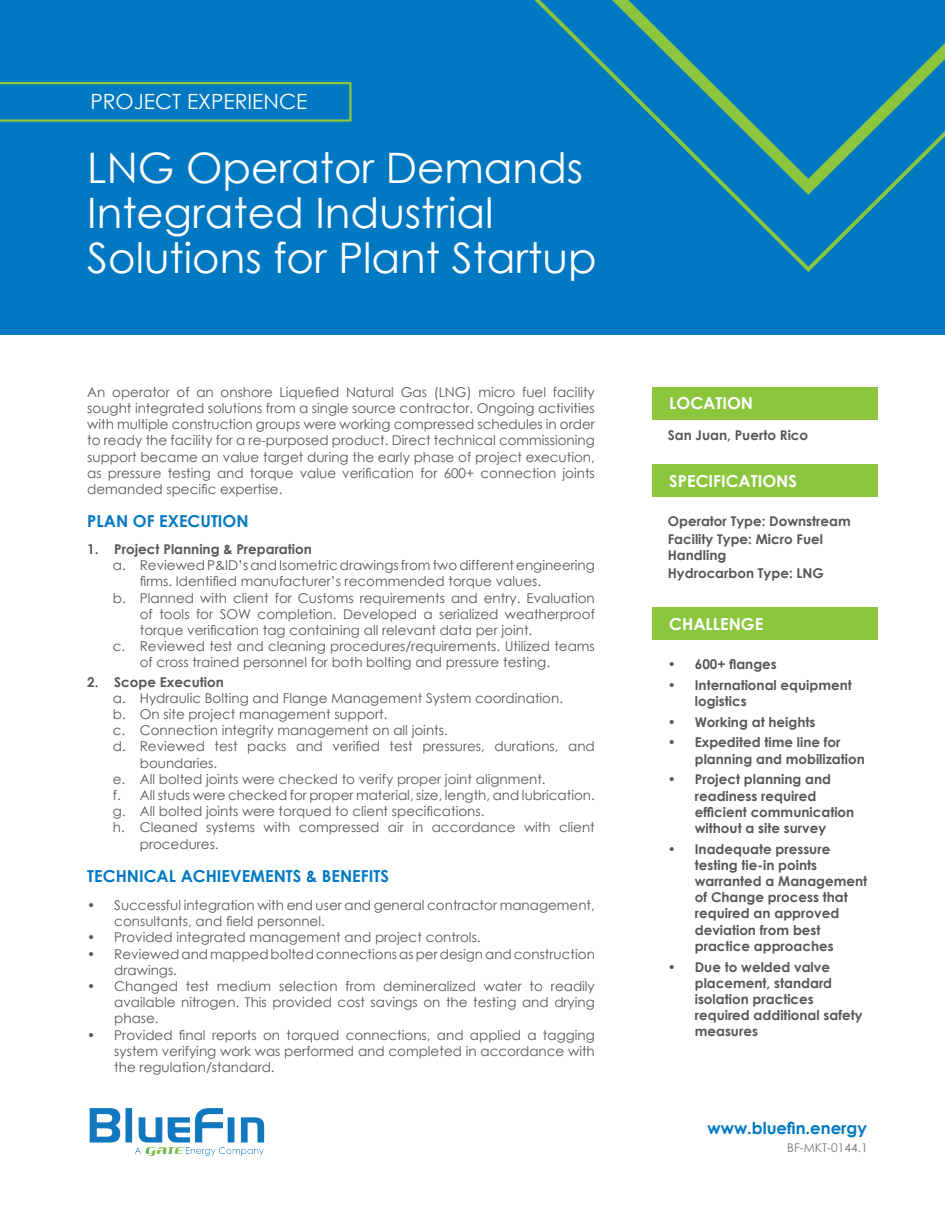
<style>
.page{position:relative;width:945px;height:1215px;background:#fff}
.page>*{position:absolute;margin:0;border:0;box-sizing:border-box;transform-origin:0 0}
.t1{font:42px/45px "Century Gothic";color:#fff}
.t2{font:21px "Century Gothic";color:#fff}
.t3{font:700 16.5px "Century Gothic";color:#0079c2}
.t4{font:700 16.5px "Century Gothic";color:#fff}
.t5{font:13.5px/16.2px "Century Gothic";color:#57585a;text-align:justify}
.t6{font:700 13.5px/16.2px "Century Gothic";color:#57585a}
.t7{font:12px "Century Gothic";color:#757679}
</style>
<div class="page">
<div style="left:0;top:0;width:945px;height:334px;background:#0079c2"></div>
<div style="left:653px;top:387px;width:225px;height:32px;background:#8bc63e"></div>
<img style="left:89px;top:1108px;width:176px;height:49px">
<div style="left:653px;top:464px;width:225px;height:32px;background:#8bc63e"></div>
<svg style="left:534px;top:0;width:352px;height:272px"></svg>
<svg style="left:612px;top:0;width:333px;height:195px"></svg>
<svg style="left:0;top:82px;width:352px;height:40px"></svg>
<div style="left:653px;top:607px;width:225px;height:32px;background:#8bc63e"></div>
<h2 class="t2" style="left:90px;top:87px;width:218px">PROJECT EXPERIENCE</h2>
<h1 class="t1" style="left:87px;top:145px;width:511px">LNG Operator Demands<br>Integrated Industrial<br>Solutions for Plant Startup</h1>
<p class="t5" style="left:87px;top:384px;width:509px">An operator of an onshore Liquefied Natural Gas (LNG) micro fuel facility sought integrated solutions from a single source contractor. Ongoing activities with multiple construction groups were working compressed schedules in order to ready the facility for a re-purposed product. Direct technical commissioning support became an value target during the early phase of project execution, as pressure testing and torque value verification for 600+ connection joints demanded specific expertise.</p>
<p class="t3" style="left:87px;top:509px;width:163px">PLAN OF EXECUTION</p>
<p class="t6" style="left:87px;top:540px;width:226px">1. Project Planning &amp; Preparation</p>
<p class="t5" style="left:113px;top:557px;width:484px">a. Reviewed P&amp;ID’s and Isometric drawings from two different engineering</p>
<p class="t5" style="left:140px;top:573px;width:403px">firms. Identified manufacturer’s recommended torque values.</p>
<p class="t5" style="left:113px;top:589px;width:484px">b. Planned with client for Customs requirements and entry. Evaluation</p>
<p class="t5" style="left:140px;top:606px;width:457px">of tools for SOW completion. Developed a serialized weatherproof</p>
<p class="t5" style="left:140px;top:622px;width:394px">torque verification tag containing all relevant data per joint.</p>
<p class="t5" style="left:113px;top:638px;width:484px">c. Reviewed test and cleaning procedures/requirements. Utilized teams</p>
<p class="t5" style="left:140px;top:654px;width:412px">of cross trained personnel for both bolting and pressure testing.</p>
<p class="t6" style="left:87px;top:673px;width:138px">2. Scope Execution</p>
<p class="t5" style="left:113px;top:690px;width:452px">a. Hydraulic Bolting and Flange Management System coordination.</p>
<p class="t5" style="left:113px;top:706px;width:276px">b. On site project management support.</p>
<p class="t5" style="left:113px;top:722px;width:337px">c. Connection integrity management on all joints.</p>
<p class="t5" style="left:113px;top:738px;width:484px">d. Reviewed test packs and verified test pressures, durations, and</p>
<p class="t5" style="left:140px;top:754px;width:79px">boundaries.</p>
<p class="t5" style="left:113px;top:771px;width:434px">e. All bolted joints were checked to verify proper joint alignment.</p>
<p class="t5" style="left:113px;top:787px;width:484px">f. All studs were checked for proper material, size, length, and lubrication.</p>
<p class="t5" style="left:113px;top:803px;width:373px">g. All bolted joints were torqued to client specifications.</p>
<p class="t5" style="left:113px;top:819px;width:484px">h. Cleaned systems with compressed air in accordance with client</p>
<p class="t5" style="left:140px;top:835px;width:80px">procedures.</p>
<p class="t3" style="left:87px;top:863px;width:303px">TECHNICAL ACHIEVEMENTS &amp; BENEFITS</p>
<p class="t5" style="left:114px;top:897px;width:482px;text-indent:-27px">• Successful integration with end user and general contractor management, consultants, and field personnel.</p>
<p class="t5" style="left:87px;top:929px;width:395px">• Provided integrated management and project controls.</p>
<p class="t5" style="left:114px;top:945px;width:482px;text-indent:-27px">• Reviewed and mapped bolted connections as per design and construction drawings.</p>
<p class="t5" style="left:114px;top:978px;width:482px;text-indent:-27px">• Changed test medium selection from demineralized water to readily available nitrogen. This provided cost savings on the testing and drying phase.</p>
<p class="t5" style="left:114px;top:1026px;width:482px;text-indent:-27px">• Provided final reports on torqued connections, and applied a tagging system verifying work was performed and completed in accordance with the regulation/standard.</p>
<p class="t4" style="left:669px;top:391px;width:85px">LOCATION</p>
<p class="t6" style="left:668px;top:426px;width:142px">San Juan, Puerto Rico</p>
<p class="t4" style="left:669px;top:468px;width:129px">SPECIFICATIONS</p>
<p class="t6" style="left:668px;top:512px;width:185px;line-height:17.7px">Operator Type: Downstream<br>Facility Type: Micro Fuel</p>
<p class="t6" style="left:668px;top:546px;width:158px;line-height:17.7px">Handling<br>Hydrocarbon Type: LNG</p>
<p class="t4" style="left:669px;top:611px;width:96px">CHALLENGE</p>
<p class="t6" style="left:668px;top:656px;width:111px">• 600+ flanges</p>
<p class="t6" style="left:695px;top:676px;width:159px;text-indent:-27px">• International equipment logistics</p>
<p class="t6" style="left:668px;top:713px;width:149px">• Working at heights</p>
<p class="t6" style="left:695px;top:734px;width:172px;text-indent:-27px">• Expedited time line for planning and mobilization</p>
<p class="t6" style="left:695px;top:771px;width:161px;text-indent:-27px">• Project planning and readiness required efficient communication without a site survey</p>
<p class="t6" style="left:695px;top:840px;width:174px;text-indent:-27px">• Inadequate pressure testing tie-in points warranted a Management of Change process that required an approved deviation from best practice approaches</p>
<p class="t6" style="left:695px;top:958px;width:169px;text-indent:-27px">• Due to welded valve placement, standard isolation practices required additional safety measures</p>
<p class="t3" style="left:708px;top:1115px;width:161px">www.bluefin.energy</p>
<p class="t7" style="left:787px;top:1140px;width:82px">BF-MKT-0144.1</p>
</div>
